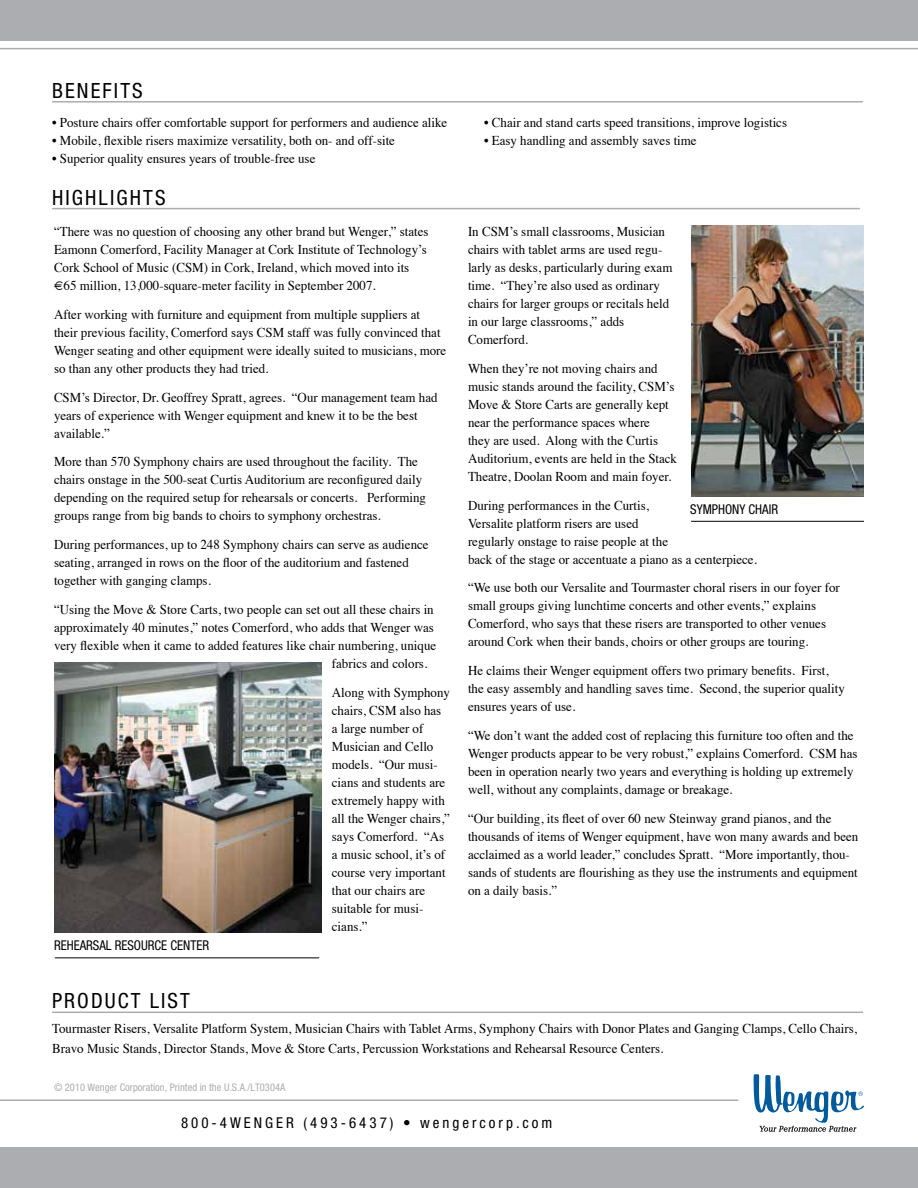
<style>
.page{position:relative;width:918px;height:1188px;background:#fff}
.page>*{position:absolute;margin:0;border:0;box-sizing:border-box;transform-origin:0 0}
.t1{font:condensed 21px "Helvetica Neue";letter-spacing:.1em;color:#000}
.t2{font:condensed 15px "Helvetica Neue";letter-spacing:.2em;color:#000}
.t3{font:13.5px/18px "Times";color:#000;scale:.96 1}
.t4{font:condensed 13.5px "Helvetica Neue";color:#000;scale:.96 1}
.t5{font:condensed 10.5px "Helvetica Neue";color:#abadb0}
</style>
<div class="page">
<div style="left:0;top:0;width:918px;height:40px;background:#abadb0"></div>
<div style="left:0;top:1147px;width:918px;height:41px;background:#abadb0"></div>
<hr style="left:0;top:1100px;width:738px;height:1px;background:#abadb0">
<hr style="left:0;top:48px;width:918px;height:1px;background:#abadb0">
<hr style="left:52px;top:1012px;width:811px;height:1px;background:#abadb0">
<img style="left:691px;top:226px;width:173px;height:270px">
<hr style="left:691px;top:521px;width:173px;height:1px;background:#000">
<hr style="left:52px;top:101px;width:811px;height:2px;background:#abadb0">
<hr style="left:52px;top:208px;width:808px;height:1px;background:#abadb0">
<img style="left:55px;top:662px;width:266px;height:271px">
<hr style="left:55px;top:957px;width:264px;height:1px;background:#000">
<svg style="left:753px;top:1074px;width:111px;height:58px"></svg>
<h1 class="t1" style="left:52px;top:78px;width:92px">BENEFITS</h1>
<p class="t3" style="left:52px;top:113px;width:413px">• Posture chairs offer comfortable support for performers and audience alike</p>
<p class="t3" style="left:484px;top:113px;width:317px">• Chair and stand carts speed transitions, improve logistics</p>
<p class="t3" style="left:52px;top:131px;width:359px">• Mobile, flexible risers maximize versatility, both on- and off-site</p>
<p class="t3" style="left:484px;top:131px;width:223px">• Easy handling and assembly saves time</p>
<p class="t3" style="left:52px;top:149px;width:276px">• Superior quality ensures years of trouble-free use</p>
<h1 class="t1" style="left:52px;top:185px;width:115px">HIGHLIGHTS</h1>
<p class="t3" style="left:54px;top:221px;width:392px">“There was no question of choosing any other brand but Wenger,” states Eamonn Comerford, Facility Manager at Cork Institute of Technology’s Cork School of Music (CSM) in Cork, Ireland, which moved into its €65 million, 13,000-square-meter facility in September 2007.</p>
<p class="t3" style="left:54px;top:304px;width:410px">After working with furniture and equipment from multiple suppliers at their previous facility, Comerford says CSM staff was fully convinced that Wenger seating and other equipment were ideally suited to musicians, more so than any other products they had tried.</p>
<p class="t3" style="left:54px;top:387px;width:401px">CSM’s Director, Dr. Geoffrey Spratt, agrees. “Our management team had years of experience with Wenger equipment and knew it to be the best available.”</p>
<p class="t3" style="left:54px;top:452px;width:389px">More than 570 Symphony chairs are used throughout the facility. The chairs onstage in the 500-seat Curtis Auditorium are reconfigured daily depending on the required setup for rehearsals or concerts. Performing groups range from big bands to choirs to symphony orchestras.</p>
<p class="t3" style="left:54px;top:535px;width:392px">During performances, up to 248 Symphony chairs can serve as audience seating, arranged in rows on the floor of the auditorium and fastened together with ganging clamps.</p>
<p class="t3" style="left:54px;top:599px;width:397px">“Using the Move &amp; Store Carts, two people can set out all these chairs in</p>
<p class="t3" style="left:54px;top:617px;width:397px">approximately 40 minutes,” notes Comerford, who adds that Wenger was</p>
<p class="t3" style="left:54px;top:635px;width:400px">very flexible when it came to added features like chair numbering, unique</p>
<p class="t3" style="left:332px;top:653px;width:101px">fabrics and colors.</p>
<p class="t3" style="left:332px;top:682px;width:125px">Along with Symphony chairs, CSM also has a large number of<br>Musician and Cello models. “Our musi&shy;cians and students are extremely happy with all the Wenger chairs,” says Comerford. “As a music school, it’s of course very important that our chairs are suitable for musi&shy;cians.”</p>
<p class="t4" style="left:54px;top:938px;width:163px">REHEARSAL RESOURCE CENTER</p>
<p class="t3" style="left:468px;top:221px;width:214px">In CSM’s small classrooms, Musician chairs with tablet arms are used regu&shy;larly as desks, particularly during exam time. “They’re also used as ordinary chairs for larger groups or recitals held in our large classrooms,” adds Comerford.</p>
<p class="t3" style="left:468px;top:358px;width:219px">When they’re not moving chairs and music stands around the facility, CSM’s Move &amp; Store Carts are generally kept near the performance spaces where<br>they are used. Along with the Curtis Auditorium, events are held in the Stack Theatre, Doolan Room and main foyer.</p>
<p class="t3" style="left:468px;top:495px;width:303px">During performances in the Curtis,<br>Versalite platform risers are used<br>regularly onstage to raise people at the<br>back of the stage or accentuate a piano as a centerpiece.</p>
<p class="t3" style="left:468px;top:578px;width:389px">“We use both our Versalite and Tourmaster choral risers in our foyer for small groups giving lunchtime concerts and other events,” explains Comerford, who says that these risers are transported to other venues around Cork when their bands, choirs or other groups are touring.</p>
<p class="t3" style="left:468px;top:661px;width:394px">He claims their Wenger equipment offers two primary benefits. First, the easy assembly and handling saves time. Second, the superior quality ensures years of use.</p>
<p class="t3" style="left:468px;top:725px;width:407px">“We don’t want the added cost of replacing this furniture too often and the Wenger products appear to be very robust,” explains Comerford. CSM has been in operation nearly two years and everything is holding up extremely well, without any complaints, damage or breakage.</p>
<p class="t3" style="left:468px;top:808px;width:408px">“Our building, its fleet of over 60 new Steinway grand pianos, and the thousands of items of Wenger equipment, have won many awards and been acclaimed as a world leader,” concludes Spratt. “More importantly, thou&shy;sands of students are flourishing as they use the instruments and equipment on a daily basis.”</p>
<p class="t4" style="left:690px;top:501px;width:93px">SYMPHONY CHAIR</p>
<h1 class="t1" style="left:52px;top:989px;width:139px">PRODUCT LIST</h1>
<p class="t3" style="left:52px;top:1018px;width:840px;line-height:19.5px">Tourmaster Risers, Versalite Platform System, Musician Chairs with Tablet Arms, Symphony Chairs with Donor Plates and Ganging Clamps, Cello Chairs,<br>Bravo Music Stands, Director Stands, Move &amp; Store Carts, Percussion Workstations and Rehearsal Resource Centers.</p>
<p class="t5" style="left:54px;top:1081px;width:233px">© 2010 Wenger Corporation, Printed in the U.S.A./LT0304A</p>
<p class="t2" style="left:181px;top:1114px;width:373px">800-4WENGER (493-6437) • wengercorp.com</p>
</div>
